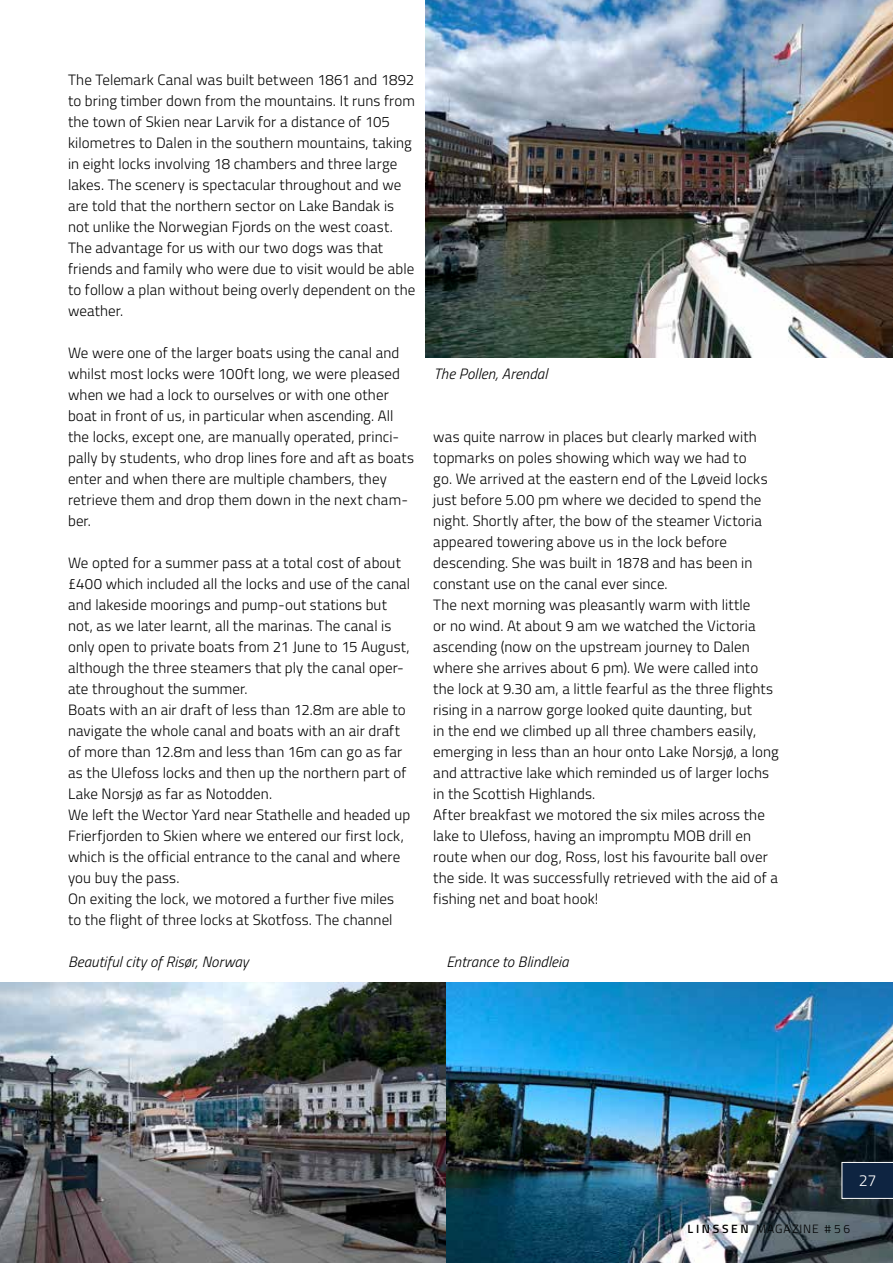
<style>
.page{position:relative;width:893px;height:1263px;background:#fff}
.page>*{position:absolute;margin:0;border:0;box-sizing:border-box;transform-origin:0 0}
.t1{font:300 16.05px "Titillium Web";color:#fff}
.t2{font:300 15px/21px "Titillium Web";letter-spacing:.005em;color:#000}
.t3{font:italic 300 15px "Titillium Web";letter-spacing:.005em;color:#000}
.t4{font:300 12px "Titillium Web";letter-spacing:.08em;color:#000}
.s1{font-weight:600}
</style>
<div class="page">
<img style="left:0;top:982px;width:893px;height:281px">
<img style="left:425px;top:0;width:468px;height:357px">
<svg style="left:842px;top:1162px;width:51px;height:37px;background:#1c314c"></svg>
<p class="t2" style="left:68px;top:68px;width:349px">The Telemark Canal was built between 1861 and 1892 to bring timber down from the mountains. It runs from the town of Skien near Larvik for a distance of 105 kilometres to Dalen in the southern mountains, taking in eight locks involving 18 chambers and three large lakes. The scenery is spectacular throughout and we are told that the northern sector on Lake Bandak is not unlike the Norwegian Fjords on the west coast.<br>The advantage for us with our two dogs was that friends and family who were due to visit would be able to follow a plan without being overly dependent on the weather.</p>
<p class="t2" style="left:68px;top:341px;width:347px">We were one of the larger boats using the canal and whilst most locks were 100ft long, we were pleased when we had a lock to ourselves or with one other boat in front of us, in particular when ascending. All the locks, except one, are manually operated, princi&shy;pally by students, who drop lines fore and aft as boats enter and when there are multiple chambers, they retrieve them and drop them down in the next cham&shy;ber.</p>
<p class="t2" style="left:68px;top:551px;width:344px">We opted for a summer pass at a total cost of about £400 which included all the locks and use of the canal and lakeside moorings and pump-out stations but not, as we later learnt, all the marinas. The canal is only open to private boats from 21 June to 15 August, although the three steamers that ply the canal oper&shy;ate throughout the summer.<br>Boats with an air draft of less than 12.8m are able to navigate the whole canal and boats with an air draft of more than 12.8m and less than 16m can go as far as the Ulefoss locks and then up the northern part of Lake Norsjø as far as Notodden.<br>We left the Wector Yard near Stathelle and headed up Frierfjorden to Skien where we entered our first lock, which is the official entrance to the canal and where you buy the pass.<br>On exiting the lock, we motored a further five miles to the flight of three locks at Skotfoss. The channel</p>
<p class="t3" style="left:434px;top:362px;width:115px">The Pollen, Arendal</p>
<p class="t2" style="left:433px;top:425px;width:347px">was quite narrow in places but clearly marked with topmarks on poles showing which way we had to<br>go. We arrived at the eastern end of the Løveid locks just before 5.00 pm where we decided to spend the night. Shortly after, the bow of the steamer Victoria appeared towering above us in the lock before descending. She was built in 1878 and has been in constant use on the canal ever since.<br>The next morning was pleasantly warm with little<br>or no wind. At about 9 am we watched the Victoria ascending (now on the upstream journey to Dalen where she arrives about 6 pm). We were called into the lock at 9.30 am, a little fearful as the three flights rising in a narrow gorge looked quite daunting, but<br>in the end we climbed up all three chambers easily, emerging in less than an hour onto Lake Norsjø, a long and attractive lake which reminded us of larger lochs in the Scottish Highlands.<br>After breakfast we motored the six miles across the lake to Ulefoss, having an impromptu MOB drill en route when our dog, Ross, lost his favourite ball over the side. It was successfully retrieved with the aid of a fishing net and boat hook!</p>
<p class="t3" style="left:68px;top:950px;width:182px">Beautiful city of Risør, Norway</p>
<p class="t3" style="left:446px;top:950px;width:124px">Entrance to Blindleia</p>
<p class="t1" style="left:859px;top:1169px;width:19px">27</p>
<p class="t4" style="left:688px;top:1220px;width:164px"><span class="s1">LINSSEN</span> MAGAZINE #56</p>
</div>
